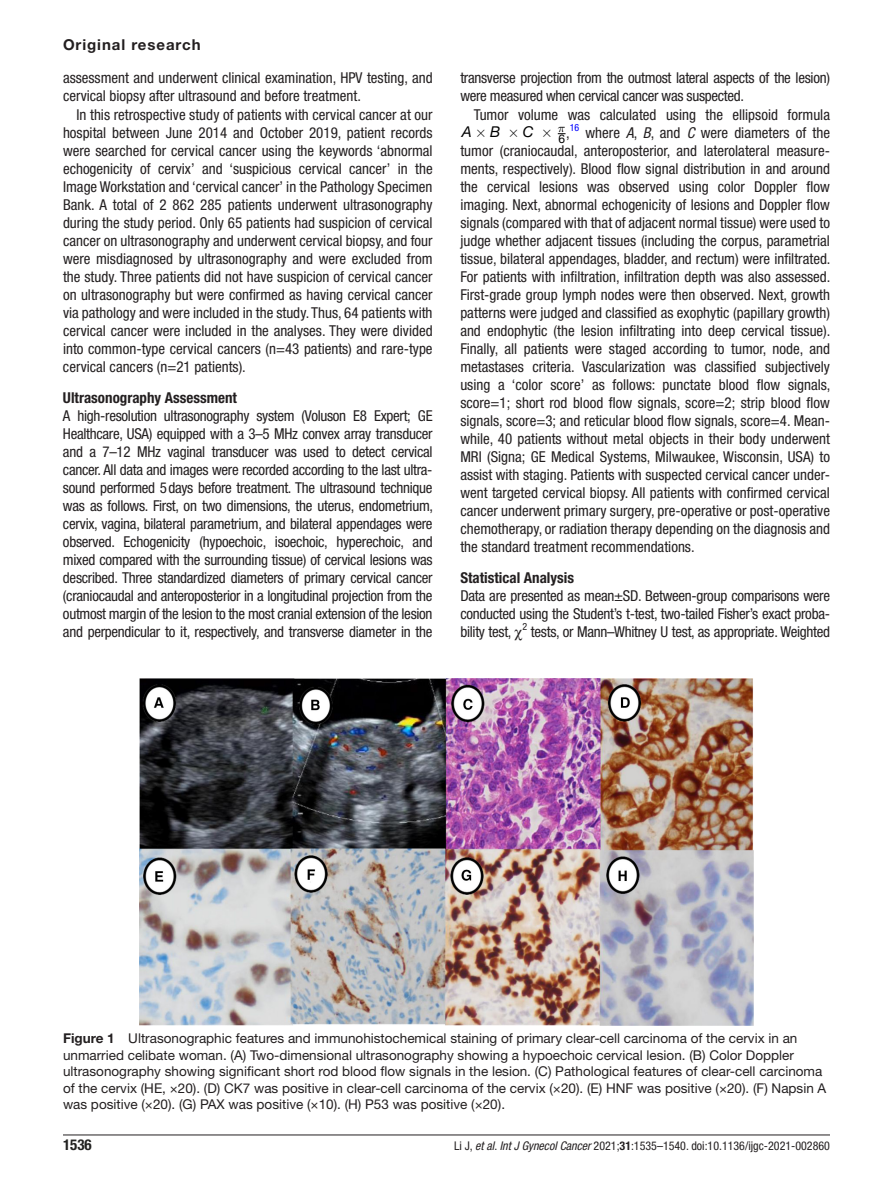
<style>
.page{position:relative;width:893px;height:1191px;background:#fff}
.page>*{position:absolute;margin:0;border:0;box-sizing:border-box;transform-origin:0 0}
.t1{font:condensed 15px/18px "Helvetica Neue LT Std";color:#231f20;text-align:justify}
.t2{font:condensed 15px/18px "Helvetica Neue LT Std";letter-spacing:-.02em;color:#231f20}
.t3{font:700 condensed 15px "Helvetica Neue LT Std";color:#231f20}
.t4{font:700 15px "Helvetica Neue LT Std";letter-spacing:.065em;color:#231f20}
.t5{font:700 condensed 15px "Helvetica Neue LT Std";color:#222221}
.t6{font:13.5px/16.5px "Helvetica Neue LT Std";color:#231f20}
.t7{font:condensed 12px "Helvetica Neue LT Std";color:#231f20}
.t8{font:12px "Helvetica Neue LT Std";color:#000}
.t9{font:condensed 9.9px "Helvetica Neue LT Std";color:#00f}
.t10{font:condensed 9.9px "Helvetica Neue LT Std";color:#231f20}
.s1{font-style:italic;font-stretch:normal;color:#000}
.s2{font-family:"CMSY10";font-stretch:normal;color:#000}
.s3{font-style:italic}
.s4{font-weight:700}
</style>
<div class="page">
<hr style="left:63px;top:1134px;width:767px;height:1px;background:#231f20">
<img style="left:140px;top:678px;width:613px;height:347px">
<p class="t4" style="left:63px;top:35px;width:139px">Original research</p>
<p class="t1" style="left:63px;top:69px;width:371px">assessment and underwent clinical examination, HPV testing, and cervical biopsy after ultrasound and before treatment.</p>
<p class="t1" style="left:63px;top:105px;width:371px;text-indent:14px">In this retrospective study of patients with cervical cancer at our hospital between June 2014 and October 2019, patient records were searched for cervical cancer using the keywords ‘abnormal echogenicity of cervix’ and ‘suspicious cervical cancer’ in the Image Workstation and ‘cervical cancer’ in the Pathology Specimen Bank. A total of 2 862 285 patients underwent ultrasonography during the study period. Only 65 patients had suspicion of cervical cancer on ultrasonography and underwent cervical biopsy, and four were misdiagnosed by ultrasonography and were excluded from the study. Three patients did not have suspicion of cervical cancer on ultrasonography but were confirmed as having cervical cancer via pathology and were included in the study. Thus, 64 patients with cervical cancer were included in the analyses. They were divided into common-type cervical cancers (n=43 patients) and rare-type cervical cancers (n=21 patients).</p>
<p class="t3" style="left:63px;top:389px;width:176px">Ultrasonography Assessment</p>
<p class="t1" style="left:63px;top:407px;width:372px">A high-resolution ultrasonography system (Voluson E8 Expert; GE Healthcare, USA) equipped with a 3–5 MHz convex array transducer and a 7–12 MHz vaginal transducer was used to detect cervical cancer. All data and images were recorded according to the last ultra&shy;sound performed 5days before treatment. The ultrasound technique was as follows. First, on two dimensions, the uterus, endometrium, cervix, vagina, bilateral parametrium, and bilateral appendages were observed. Echogenicity (hypoechoic, isoechoic, hyperechoic, and mixed compared with the surrounding tissue) of cervical lesions was described. Three standardized diameters of primary cervical cancer (craniocaudal and anteroposterior in a longitudinal projection from the outmost margin of the lesion to the most cranial extension of the lesion and perpendicular to it, respectively, and transverse diameter in the</p>
<p class="t2" style="left:460px;top:69px;width:371px">transverse projection from the outmost lateral aspects of the lesion) were measured when cervical cancer was suspected.</p>
<p class="t1" style="left:462px;top:105px;width:370px;text-indent:12px">Tumor volume was calculated using the ellipsoid formula<br><span class="s1">A</span><span class="s2">×</span><span class="s1">B</span> <span class="s2">×</span><span class="s1">C</span> <span class="s2">×</span><sup>π</sup></p>
<p class="t8" style="left:558px;top:132px;width:13px">6<sup>,</sup></p>
<p class="t9" style="left:570px;top:121px;width:11px">16</p>
<p class="t1" style="left:460px;top:123px;width:372px;text-indent:125px">where <span class="s3">A</span>, <span class="s3">B</span>, and <span class="s3">C</span> were diameters of the tumor (craniocaudal, anteroposterior, and laterolateral measure&shy;ments, respectively). Blood flow signal distribution in and around the cervical lesions was observed using color Doppler flow imaging. Next, abnormal echogenicity of lesions and Doppler flow signals (compared with that of adjacent normal tissue) were used to judge whether adjacent tissues (including the corpus, parametrial tissue, bilateral appendages, bladder, and rectum) were infiltrated.<br>For patients with infiltration, infiltration depth was also assessed.<br>First-grade group lymph nodes were then observed. Next, growth patterns were judged and classified as exophytic (papillary growth) and endophytic (the lesion infiltrating into deep cervical tissue).<br>Finally, all patients were staged according to tumor, node, and metastases criteria. Vascularization was classified subjectively using a ‘color score’ as follows: punctate blood flow signals, score=1; short rod blood flow signals, score=2; strip blood flow signals, score=3; and reticular blood flow signals, score=4. Mean&shy;while, 40 patients without metal objects in their body underwent MRI (Signa; GE Medical Systems, Milwaukee, Wisconsin, USA) to assist with staging. Patients with suspected cervical cancer under&shy;went targeted cervical biopsy. All patients with confirmed cervical cancer underwent primary surgery, pre-operative or post-operative chemotherapy, or radiation therapy depending on the diagnosis and the standard treatment recommendations.</p>
<p class="t3" style="left:460px;top:569px;width:115px">Statistical Analysis</p>
<p class="t1" style="left:460px;top:587px;width:371px">Data are presented as mean±SD. Between-group comparisons were conducted using the Student’s t-test, two-tailed Fisher’s exact proba&shy;bility test,</p>
<p class="t10" style="left:522px;top:621px;width:6px">2</p>
<p class="t2" style="left:531px;top:623px;width:301px">tests, or Mann–Whitney U test, as appropriate. Weighted</p>
<p class="t6" style="left:63px;top:1030px;width:765px"><span class="s4">Figure 1</span> Ultrasonographic features and immunohistochemical staining of primary clear-cell carcinoma of the cervix in an unmarried celibate woman. (A) Two-dimensional ultrasonography showing a hypoechoic cervical lesion. (B) Color Doppler ultrasonography showing significant short rod blood flow signals in the lesion. (C) Pathological features of clear-cell carcinoma of the cervix (HE, ×20). (D) CK7 was positive in clear-cell carcinoma of the cervix (×20). (E) HNF was positive (×20). (F) Napsin A was positive (×20). (G) PAX was positive (×10). (H) P53 was positive (×20).</p>
<p class="t5" style="left:63px;top:1135px;width:30px">1536</p>
<p class="t7" style="left:454px;top:1138px;width:377px">Li J, <span class="s3">et al</span>. <span class="s3">Int J Gynecol Cancer</span> 2021;<span class="s4">31</span>:1535–1540. doi:10.1136/ijgc-2021-002860</p>
</div>
